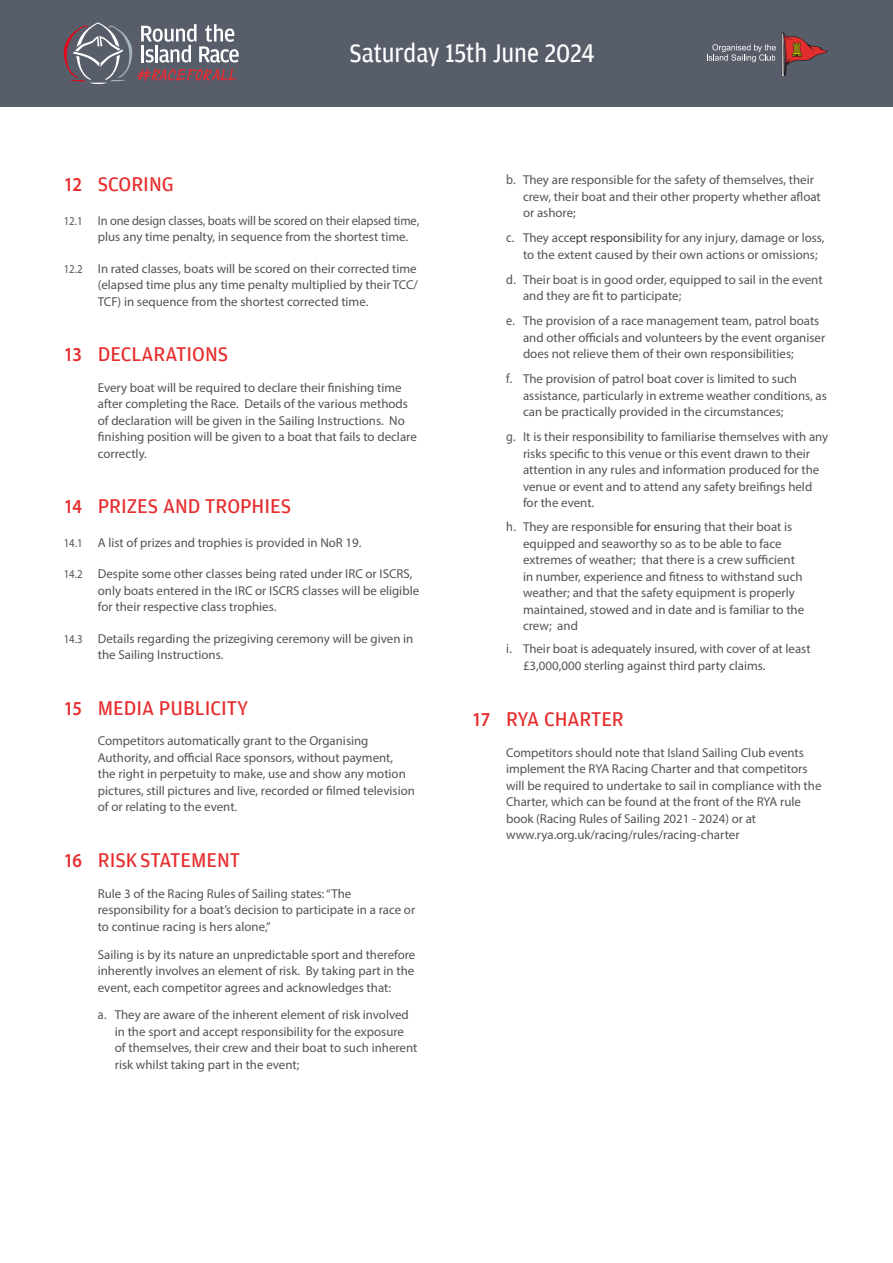
<style>
.page{position:relative;width:893px;height:1263px;background:#fff}
.page>*{position:absolute;margin:0;border:0;box-sizing:border-box;transform-origin:0 0}
.t1{font:27px "Amplitude";letter-spacing:-.005em;color:#fff;scale:.92 1}
.t2{font:21px "Amplitude";color:#e62d2e}
.para_-_unnumbered{font:12.9px/16.5px "Myriad Pro";color:#515455}
.para_-_unnumbered-2{font:12.9px/16.5px "Myriad Pro";color:#515455;scale:.96 1}
.s1{font-family:"Myriad Pro";font-weight:600;font-size:19.8px}
.s2{font-size:12px}
.s3{font-size:13.5px}
.s4{color:#3d4041}
</style>
<div class="page">
<div style="left:0;top:0;width:893px;height:106px;background:#585d6a"></div>
<svg style="left:707px;top:33px;width:121px;height:43px"></svg>
<svg style="left:64px;top:22px;width:175px;height:62px"></svg>
<p class="t1" style="left:350px;top:38px;width:268px">Saturday 15th June 2024</p>
<p class="t2" style="left:64px;top:172px;width:111px"><span class="s1">12</span> SCORING</p>
<p class="para_-_unnumbered-2" style="left:98px;top:212px;width:336px;text-indent:-34px"><span class="s2">12.1</span> In one design classes, boats will be scored on their elapsed time, plus any time penalty, in sequence from the shortest time.</p>
<p class="para_-_unnumbered" style="left:98px;top:260px;width:322px;text-align:justify;text-indent:-34px"><span class="s2">12.2</span> In rated classes, boats will be scored on their corrected time (elapsed time plus any time penalty multiplied by their TCC/ TCF) in sequence from the shortest corrected time.</p>
<p class="t2" style="left:64px;top:343px;width:166px"><span class="s1">13</span> DECLARATIONS</p>
<p class="para_-_unnumbered" style="left:98px;top:379px;width:320px">Every boat will be required to declare their finishing time after completing the Race. Details of the various methods of declaration will be given in the Sailing Instructions. No finishing position will be given to a boat that fails to declare correctly.</p>
<p class="t2" style="left:64px;top:495px;width:229px"><span class="s1">14</span> PRIZES AND TROPHIES</p>
<p class="para_-_unnumbered" style="left:64px;top:534px;width:299px"><span class="s2">14.1</span> A list of prizes and trophies is provided in NoR 19.</p>
<p class="para_-_unnumbered" style="left:98px;top:565px;width:323px;text-indent:-34px"><span class="s2">14.2</span> Despite some other classes being rated under IRC or ISCRS, only boats entered in the IRC or ISCRS classes will be eligible for their respective class trophies.</p>
<p class="para_-_unnumbered" style="left:98px;top:630px;width:317px;text-indent:-34px"><span class="s2">14.3</span> Details regarding the prizegiving ceremony will be given in the Sailing Instructions.</p>
<p class="t2" style="left:64px;top:696px;width:186px"><span class="s1">15</span> MEDIA PUBLICITY</p>
<p class="para_-_unnumbered" style="left:98px;top:733px;width:319px">Competitors automatically grant to the Organising Authority, and official Race sponsors, without payment,<br>the right in perpetuity to make, use and show any motion pictures, still pictures and live, recorded or filmed television of or relating to the event.</p>
<p class="t2" style="left:64px;top:848px;width:178px"><span class="s1">16</span> RISKSTATEMENT</p>
<p class="para_-_unnumbered" style="left:98px;top:885px;width:319px">Rule 3 of the Racing Rules of Sailing states: “The responsibility for a boat’s decision to participate in a race or to continue racing is hers alone,”</p>
<p class="para_-_unnumbered" style="left:98px;top:946px;width:319px;text-align:justify">Sailing is by its nature an unpredictable sport and therefore inherently involves an element of risk. By taking part in the event, each competitor agrees and acknowledges that:</p>
<p class="para_-_unnumbered" style="left:115px;top:1006px;width:304px;text-indent:-17px"><span class="s3">a.</span> They are aware of the inherent element of risk involved in the sport and accept responsibility for the exposure of themselves, their crew and their boat to such inherent risk whilst taking part in the event;</p>
<p class="para_-_unnumbered" style="left:523px;top:171px;width:299px;text-indent:-17px"><span class="s3">b.</span> They are responsible for the safety of themselves, their crew, their boat and their other property whether afloat or ashore;</p>
<p class="para_-_unnumbered" style="left:523px;top:229px;width:303px;text-indent:-17px"><span class="s3">c.</span> They acc<span class="s4">ept responsib</span>ility for any injury, damage or loss, to the extent caused by their own actions or omissions;</p>
<p class="para_-_unnumbered" style="left:523px;top:271px;width:301px;text-indent:-17px"><span class="s3">d.</span> Their boat is in good order, equipped to sail in the event and they are fit to participate;</p>
<p class="para_-_unnumbered" style="left:523px;top:312px;width:304px;text-indent:-17px"><span class="s3">e.</span> The provision of a race management team, patrol boats and other officials and volunteers by the event organiser does not relieve them of their own responsibilities;</p>
<p class="para_-_unnumbered" style="left:523px;top:370px;width:305px;text-indent:-17px"><span class="s3">f.</span> The provision of patrol boat cover is limited to such assistance, particularly in extreme weather conditions, as can be practically provided in the circumstances;</p>
<p class="para_-_unnumbered" style="left:523px;top:428px;width:307px;text-indent:-17px"><span class="s3">g.</span> It is their responsibility to familiarise themselves with any risks specific to this venue or this event drawn to their attention in any rules and information produced for the venue or event and to attend any safety breifings held for the event.</p>
<p class="para_-_unnumbered" style="left:523px;top:518px;width:283px;text-indent:-17px"><span class="s3">h.</span> They are responsible <span class="s4">for ensu</span>ring that their boat is equipped and seaworthy so as to be able to face extremes of weather; that there is a crew sufficient in number, experience and fitness to withstand such weather; and that the safety equipment is properly maintained, stowed and in date and is familiar to the crew; and</p>
<p class="para_-_unnumbered" style="left:523px;top:640px;width:289px;text-indent:-17px"><span class="s3">i.</span> Their boat is adequately insured, with cover of at least £3,000,000 sterling against third party claims.</p>
<p class="t2" style="left:472px;top:707px;width:153px"><span class="s1">17</span> RYA CHARTER</p>
<p class="para_-_unnumbered" style="left:506px;top:744px;width:317px">Competitors should note that Island Sailing Club events implement the RYA Racing Charter and that competitors will be required to undertake to sail in compliance with the Charter, which can be found at the front of the RYA rule book (Racing Rules of Sailing 2021 - 2024) or at www.rya.org.uk/racing/rules/racing-charter</p>
</div>
